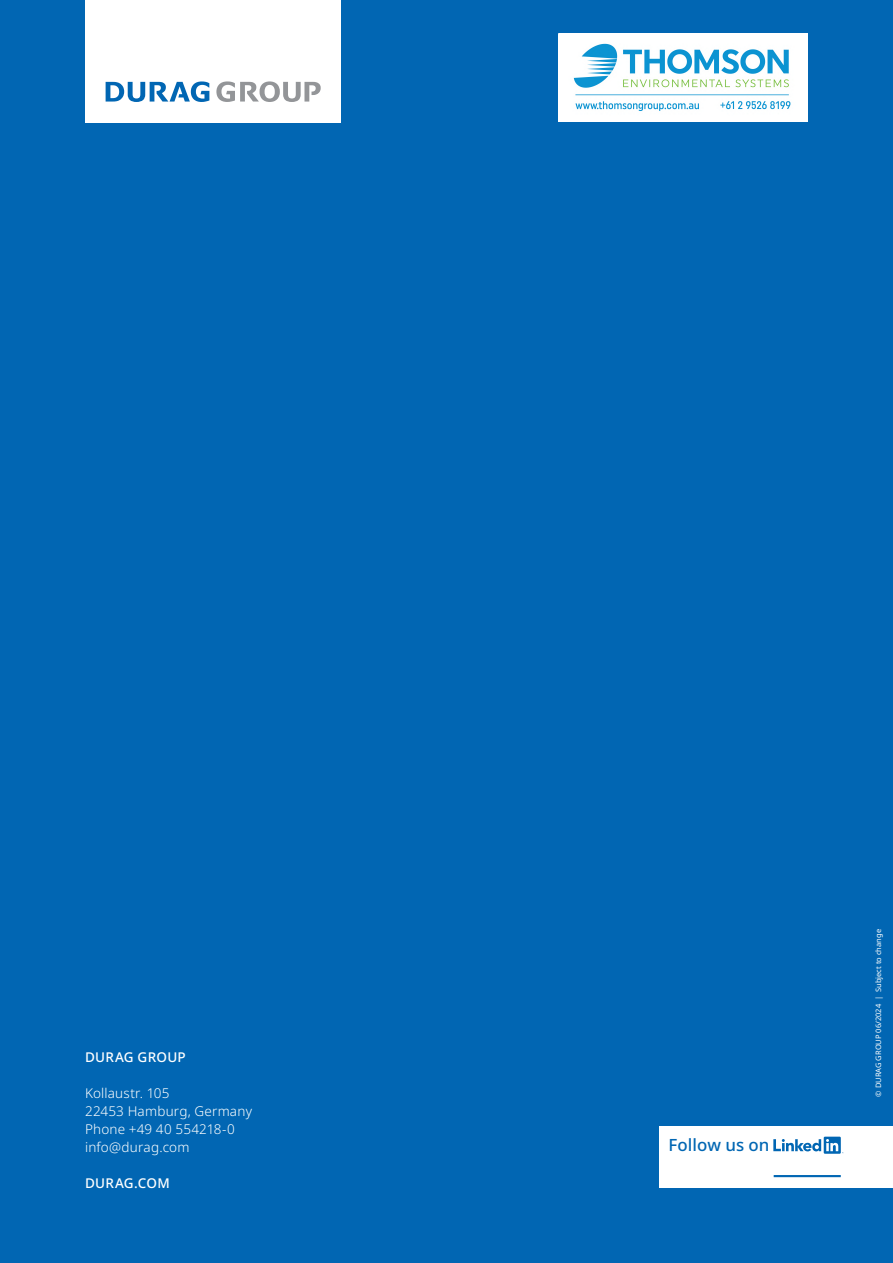
<style>
.page{position:relative;width:893px;height:1263px;background:#0166b3}
.page>*{position:absolute;margin:0;border:0;box-sizing:border-box;transform-origin:0 0}
.t1{font:500 16.8px "Noto Sans";color:#0166b3}
.t2{font:300 13.5px/18px "Noto Sans";letter-spacing:.015em;color:#fff}
.t3{font:500 13.5px "Noto Sans";letter-spacing:.02em;color:#fff}
.t4{font:7.5px "Noto Sans";color:#fff}
</style>
<div class="page">
<div style="left:85px;top:0;width:255px;height:122px;background:#fff"></div>
<svg style="left:106px;top:81px;width:103px;height:21px"></svg>
<svg style="left:216px;top:81px;width:105px;height:21px"></svg>
<div style="left:659px;top:1126px;width:234px;height:62px;background:#fff"></div>
<svg style="left:773px;top:1137px;width:70px;height:17px"></svg>
<hr style="left:774px;top:1175px;width:67px;height:2px;background:#0166b3">
<img style="left:558px;top:34px;width:249px;height:88px">
<p class="t3" style="left:85px;top:1048px;width:102px">DURAG GROUP</p>
<p class="t2" style="left:85px;top:1084px;width:168px">Kollaustr. 105<br>22453 Hamburg, Germany<br>Phone +49 40 554218-0 info@durag.com</p>
<p class="t3" style="left:85px;top:1174px;width:86px">DURAG.COM</p>
<p class="t1" style="left:669px;top:1133px;width:102px">Follow us on</p>
<p class="t4" style="left:873px;top:1097px;width:169px;rotate:-90deg">© DURAG GROUP 06/2024 | Subject to change</p>
</div>
